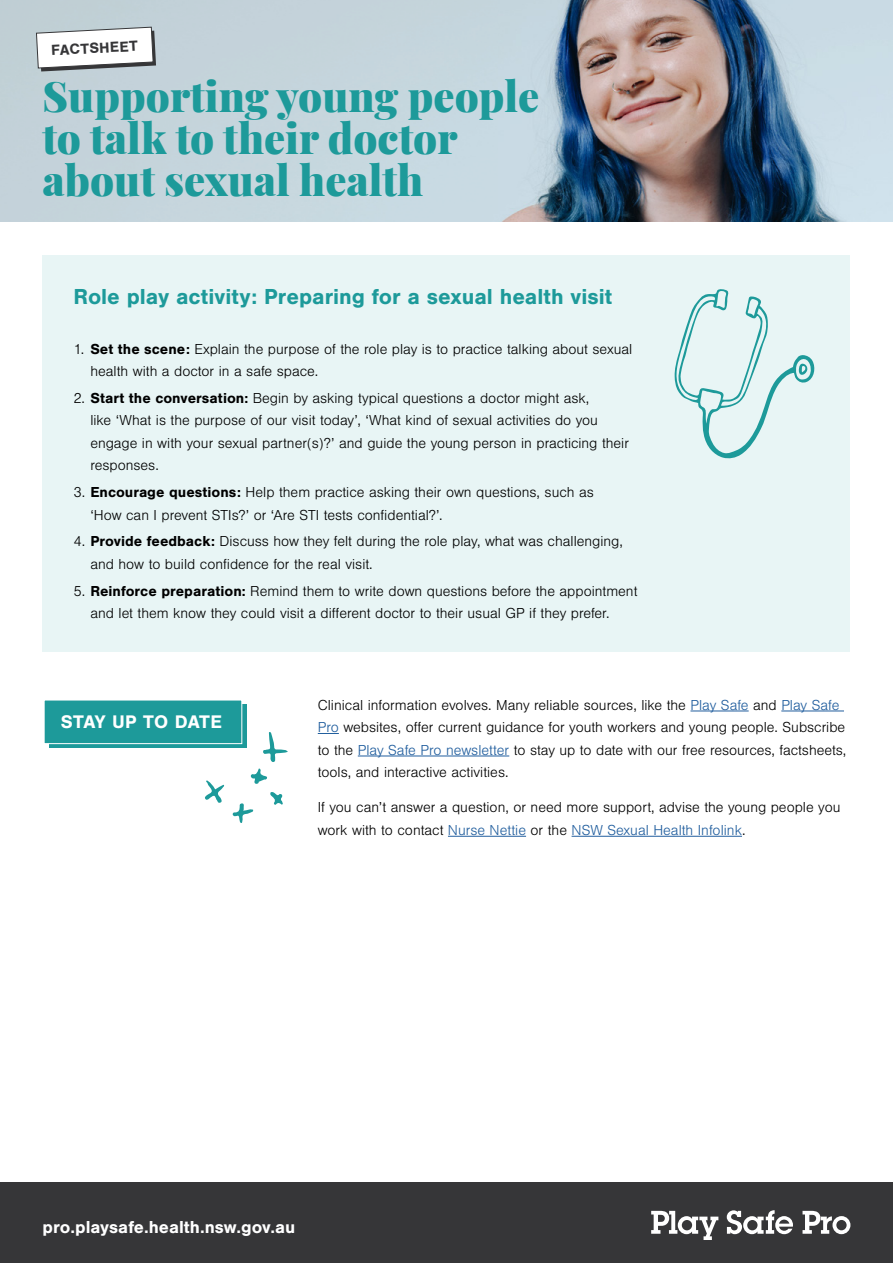
<style>
.page{position:relative;width:893px;height:1263px;background:#fff}
.page>*{position:absolute;margin:0;border:0;box-sizing:border-box;transform-origin:0 0}
.t1{font:900 42px/42px "Playfair Display";color:#1d9a9a}
.t2{font:700 22.5px "Nimbus San";color:#1d9a9a}
.t3{font:700 18.9px "Nimbus San";letter-spacing:.005em;color:#fff}
.t4{font:700 18px "Nimbus San";color:#fff}
.t5{font:700 15.15px "Nimbus San";color:#363638}
.t6{font:300 15px/22.5px "Nimbus San";color:#000}
.s1{font-weight:700}
.s2{color:#215e9e}
</style>
<div class="page">
<img style="left:497px;top:0;width:396px;height:221px">
<div style="left:0;top:1182px;width:893px;height:81px;background:#363638"></div>
<svg style="left:651px;top:1211px;width:67px;height:29px"></svg>
<svg style="left:727px;top:1210px;width:66px;height:24px"></svg>
<svg style="left:802px;top:1211px;width:48px;height:23px"></svg>
<svg style="left:36px;top:26px;width:120px;height:45px"></svg>
<hr style="left:690px;top:711px;width:59px;height:1px;background:#215e9e">
<hr style="left:781px;top:711px;width:63px;height:1px;background:#215e9e">
<svg style="left:318px;top:733px;width:21px;height:1px"></svg>
<hr style="left:358px;top:756px;width:151px;height:1px;background:#215e9e">
<hr style="left:448px;top:836px;width:78px;height:1px;background:#215e9e">
<hr style="left:572px;top:836px;width:170px;height:1px;background:#215e9e">
<svg style="left:49px;top:704px;width:197px;height:44px"></svg>
<div style="left:44px;top:699px;width:198px;height:45px;background:#1d9a9a;border:1px solid #fff"></div>
<div style="left:43px;top:255px;width:807px;height:397px;background:#e8f5f5"></div>
<svg style="left:674px;top:289px;width:141px;height:170px"></svg>
<svg style="left:263px;top:732px;width:25px;height:30px"></svg>
<svg style="left:205px;top:780px;width:19px;height:23px"></svg>
<svg style="left:232px;top:803px;width:21px;height:20px"></svg>
<svg style="left:251px;top:768px;width:16px;height:16px"></svg>
<svg style="left:270px;top:792px;width:13px;height:13px"></svg>
<p class="t5" style="left:51px;top:42px;width:88px;rotate:-3deg">FACTSHEET</p>
<h1 class="t1" style="left:43px;top:72px;width:498px">Supporting young people to talk to their doctor about sexual health</h1>
<h2 class="t2" style="left:73px;top:284px;width:540px">Role play activity: Preparing for a sexual health visit</h2>
<p class="t6" style="left:90px;top:338px;width:543px;text-indent:-17px">1. <span class="s1">Set the scene:</span> Explain the purpose of the role play is to practice talking about sexual health with a doctor in a safe space.</p>
<p class="t6" style="left:90px;top:387px;width:540px;text-indent:-17px">2. <span class="s1">Start the conversation:</span> Begin by asking typical questions a doctor might ask,<br>like ‘What is the purpose of our visit today’, ‘What kind of sexual activities do you engage in with your sexual partner(s)?’ and guide the young person in practicing their responses.</p>
<p class="t6" style="left:90px;top:481px;width:505px;text-indent:-17px">3. <span class="s1">Encourage questions:</span> Help them practice asking their own questions, such as ‘How can I prevent STIs?’ or ‘Are STI tests confidential?’.</p>
<p class="t6" style="left:90px;top:531px;width:534px;text-indent:-17px">4. <span class="s1">Provide feedback:</span> Discuss how they felt during the role play, what was challenging, and how to build confidence for the real visit.</p>
<p class="t6" style="left:90px;top:580px;width:549px;text-indent:-17px">5. <span class="s1">Reinforce preparation:</span> Remind them to write down questions before the appointment and let them know they could visit a different doctor to their usual GP if they prefer.</p>
<p class="t3" style="left:61px;top:712px;width:163px">STAY UP TO DATE</p>
<p class="t6" style="left:318px;top:694px;width:530px">Clinical information evolves. Many reliable sources, like the <span class="s2">Play Safe</span> and <span class="s2">Play Safe Pro</span> websites, offer current guidance for youth workers and young people. Subscribe to the <span class="s2">Play Safe Pro newsletter</span> to stay up to date with our free resources, factsheets, tools, and interactive activities.</p>
<p class="t6" style="left:318px;top:796px;width:524px">If you can’t answer a question, or need more support, advise the young people you work with to contact <span class="s2">Nurse Nettie</span> or the <span class="s2">NSW Sexual Health Infolink</span>.</p>
<p class="t4" style="left:43px;top:1217px;width:254px">pro.playsafe.health.nsw.gov.au</p>
</div>
